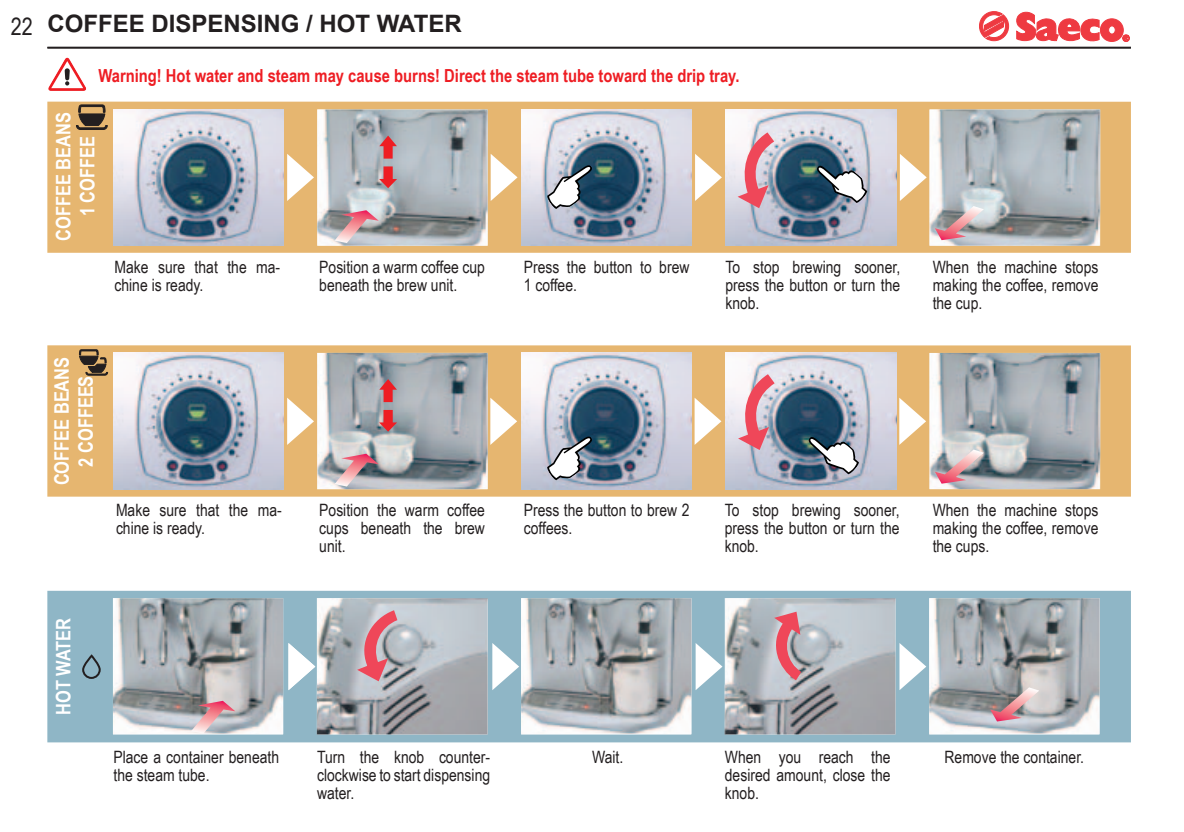
<style>
.page{position:relative;width:1184px;height:832px;background:#fff}
.page>*{position:absolute;margin:0;border:0;box-sizing:border-box;transform-origin:0 0}
.t1{font:700 24px "Arial";color:#231f20}
.t2{font:24px "Arial Narrow";color:#231f20}
.t3{font:700 20px/24px "Arial Narrow";color:#fff;text-align:center}
.t4{font:700 18px "Arial Narrow";color:#ee1d23}
.t5{font:17px/18px "Arial Narrow";color:#231f20;text-align:justify}
</style>
<div class="page">
<div style="left:47px;top:102px;width:1083px;height:151px;background:#e6b670"></div>
<svg style="left:47px;top:345px;width:1083px;height:151px;background:#e5b877"></svg>
<div style="left:47px;top:591px;width:1083px;height:151px;background:#8fb6c6"></div>
<svg style="left:287px;top:154px;width:27px;height:47px"></svg>
<svg style="left:695px;top:154px;width:26px;height:47px"></svg>
<svg style="left:899px;top:154px;width:27px;height:47px"></svg>
<svg style="left:287px;top:398px;width:27px;height:47px"></svg>
<svg style="left:490px;top:398px;width:27px;height:47px"></svg>
<svg style="left:694px;top:398px;width:27px;height:47px"></svg>
<svg style="left:899px;top:398px;width:27px;height:47px"></svg>
<svg style="left:492px;top:643px;width:27px;height:47px"></svg>
<svg style="left:695px;top:643px;width:27px;height:47px"></svg>
<svg style="left:899px;top:643px;width:27px;height:47px"></svg>
<svg style="left:521px;top:734px;width:170px;height:1px"></svg>
<svg style="left:929px;top:734px;width:170px;height:1px"></svg>
<svg style="left:979px;top:12px;width:29px;height:29px"></svg>
<svg style="left:1016px;top:11px;width:113px;height:31px"></svg>
<hr style="left:47px;top:47px;width:1083px;height:2px;background:#231f20">
<img style="left:929px;top:598px;width:170px;height:136px">
<img style="left:931px;top:600px;width:166px;height:132px">
<img style="left:725px;top:598px;width:170px;height:136px">
<img style="left:317px;top:598px;width:170px;height:136px">
<img style="left:319px;top:600px;width:166px;height:132px">
<img style="left:929px;top:109px;width:170px;height:137px">
<img style="left:931px;top:111px;width:166px;height:133px">
<svg style="left:113px;top:598px;width:202px;height:136px;background:#aab1b6"></svg>
<svg style="left:357px;top:610px;width:40px;height:71px;background:#c7919b"></svg>
<svg style="left:769px;top:611px;width:32px;height:69px;background:#ce8f9a"></svg>
<svg style="left:990px;top:687px;width:49px;height:34px;background:#b89b9f"></svg>
<img style="left:317px;top:109px;width:170px;height:137px">
<img style="left:319px;top:111px;width:166px;height:133px">
<svg style="left:334px;top:210px;width:45px;height:33px"></svg>
<svg style="left:379px;top:136px;width:18px;height:23px"></svg>
<svg style="left:379px;top:166px;width:18px;height:22px"></svg>
<svg style="left:934px;top:206px;width:49px;height:34px;background:#c0a6ab"></svg>
<img style="left:113px;top:109px;width:170px;height:136px">
<img style="left:521px;top:109px;width:170px;height:136px">
<svg style="left:490px;top:154px;width:113px;height:61px"></svg>
<img style="left:725px;top:109px;width:171px;height:136px">
<svg style="left:812px;top:151px;width:60px;height:58px"></svg>
<img style="left:929px;top:353px;width:170px;height:136px">
<img style="left:931px;top:355px;width:166px;height:132px">
<img style="left:317px;top:353px;width:170px;height:136px">
<img style="left:319px;top:355px;width:166px;height:132px">
<svg style="left:334px;top:454px;width:45px;height:32px"></svg>
<svg style="left:379px;top:379px;width:18px;height:23px"></svg>
<svg style="left:379px;top:410px;width:18px;height:22px"></svg>
<svg style="left:934px;top:449px;width:49px;height:34px;background:#c0a5ac"></svg>
<img style="left:113px;top:353px;width:170px;height:136px">
<img style="left:521px;top:353px;width:170px;height:136px">
<svg style="left:542px;top:431px;width:61px;height:55px"></svg>
<img style="left:725px;top:353px;width:171px;height:136px">
<img style="left:521px;top:598px;width:170px;height:136px">
<img style="left:523px;top:600px;width:166px;height:132px">
<svg style="left:76px;top:105px;width:31px;height:25px"></svg>
<svg style="left:79px;top:349px;width:29px;height:26px"></svg>
<svg style="left:737px;top:132px;width:37px;height:76px;background:#dea3b0"></svg>
<svg style="left:803px;top:422px;width:61px;height:58px"></svg>
<svg style="left:48px;top:58px;width:38px;height:33px"></svg>
<div style="left:65px;top:68px;width:5px;height:12px;background:#231f20;border-radius:2px"></div>
<div style="left:82px;top:655px;width:19px;height:24px;border:2px solid #231f20;border-radius:8px"></div>
<svg style="left:738px;top:374px;width:36px;height:76px;background:#dea2af"></svg>
<h1 class="t2" style="left:11px;top:8px;width:23px">22</h1>
<h1 class="t1" style="left:47px;top:8px;width:416px">COFFEE DISPENSING / HOT WATER</h1>
<p class="t4" style="left:98px;top:64px;width:642px">Warning! Hot water and steam may cause burns! Direct the steam tube toward the drip tray.</p>
<p class="t3" style="left:52px;top:241px;width:130px;rotate:-90deg">COFFEE BEANS<br>1 COFFEE</p>
<p class="t5" style="left:114px;top:257px;width:167px">Make sure that the ma&shy;chine is ready.</p>
<p class="t5" style="left:319px;top:257px;width:167px">Position a warm coffee cup beneath the brew unit.</p>
<p class="t5" style="left:523px;top:257px;width:167px">Press the button to brew<br>1 coffee.</p>
<p class="t5" style="left:932px;top:257px;width:167px">When the machine stops making the coffee, remove the cup.</p>
<p class="t5" style="left:725px;top:257px;width:176px">To stop brewing sooner, press the button or turn the knob.</p>
<p class="t3" style="left:50px;top:485px;width:130px;rotate:-90deg">COFFEE BEANS<br>2 COFFEES</p>
<p class="t5" style="left:116px;top:500px;width:167px">Make sure that the ma&shy;chine is ready.</p>
<p class="t5" style="left:319px;top:500px;width:167px">Position the warm coffee cups beneath the brew unit.</p>
<p class="t5" style="left:523px;top:500px;width:167px">Press the button to brew 2 coffees.</p>
<p class="t5" style="left:932px;top:500px;width:167px">When the machine stops making the coffee, remove the cups.</p>
<p class="t5" style="left:724px;top:500px;width:176px">To stop brewing sooner, press the button or turn the knob.</p>
<p class="t3" style="left:52px;top:715px;width:99px;rotate:-90deg">HOT WATER</p>
<p class="t5" style="left:113px;top:747px;width:167px">Place a container beneath the steam tube.</p>
<p class="t5" style="left:317px;top:747px;width:174px">Turn the knob counter&shy;clockwise to start dispensing water.</p>
<p class="t5" style="left:592px;top:747px;width:33px">Wait.</p>
<p class="t5" style="left:724px;top:747px;width:167px">When you reach the desired amount, close the knob.</p>
<p class="t5" style="left:944px;top:747px;width:141px">Remove the container.</p>
</div>
